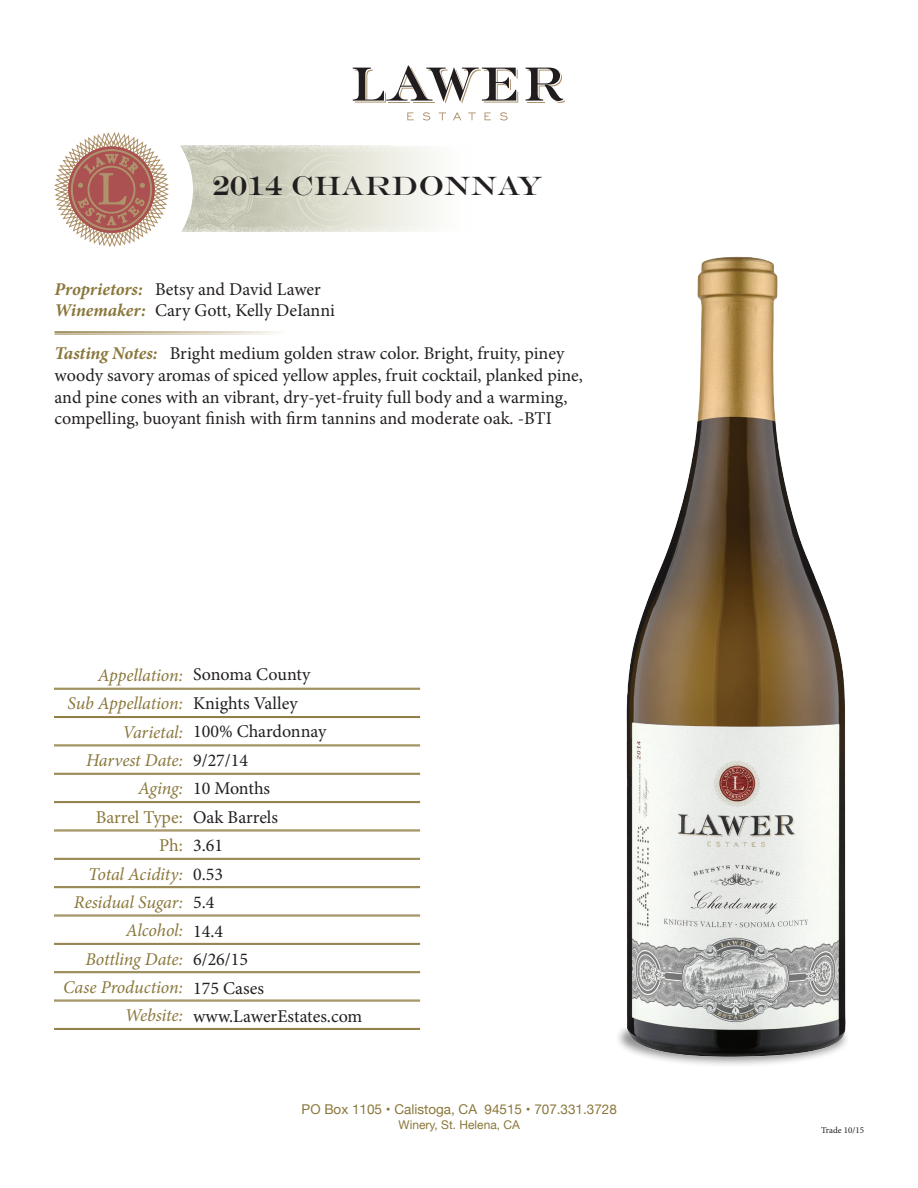
<style>
.page{position:relative;width:918px;height:1188px;background:#fff}
.page>*{position:absolute;margin:0;border:0;box-sizing:border-box;transform-origin:0 0}
.t1{font:27px "Engravers";color:#231f20}
.t2{font:18px/28.5px "Minion Pro";color:#231f20}
.t3{font:italic 18px/28.3px "Minion Pro";letter-spacing:-.01em;color:#8a773b;text-align:right}
.t4{font:18px/28.3px "Minion Pro";letter-spacing:-.005em;color:#8a773b;text-align:right}
.t5{font:13.5px "Helvetica Neue";color:#8a773b}
.t6{font:12px "Helvetica Neue";color:#8a773b}
.t7{font:9px "Minion Pro";color:#231f20}
.s1{font-weight:700;font-style:italic;color:#8a773b}
</style>
<div class="page">
<svg style="left:54px;top:132px;width:381px;height:115px"></svg>
<svg style="left:407px;top:112px;width:7px;height:8px"></svg>
<svg style="left:423px;top:112px;width:7px;height:9px"></svg>
<svg style="left:439px;top:112px;width:7px;height:8px"></svg>
<svg style="left:453px;top:112px;width:8px;height:8px"></svg>
<svg style="left:468px;top:112px;width:8px;height:8px"></svg>
<svg style="left:485px;top:112px;width:6px;height:8px"></svg>
<svg style="left:500px;top:112px;width:8px;height:9px"></svg>
<svg style="left:353px;top:66px;width:165px;height:38px"></svg>
<svg style="left:526px;top:68px;width:39px;height:35px"></svg>
<img style="left:618px;top:256px;width:229px;height:809px">
<hr style="left:54px;top:688px;width:366px;height:1px;background:#8a773b">
<hr style="left:54px;top:689px;width:366px;height:1px;background:#8a773b">
<hr style="left:54px;top:716px;width:366px;height:1px;background:#8a773b">
<hr style="left:54px;top:717px;width:366px;height:1px;background:#8a773b">
<hr style="left:54px;top:745px;width:366px;height:1px;background:#8a773b">
<hr style="left:54px;top:746px;width:366px;height:1px;background:#8a773b">
<hr style="left:54px;top:773px;width:366px;height:1px;background:#8a773b">
<hr style="left:54px;top:774px;width:366px;height:1px;background:#8a773b">
<hr style="left:54px;top:801px;width:366px;height:1px;background:#8a773b">
<hr style="left:54px;top:802px;width:366px;height:1px;background:#8a773b">
<hr style="left:54px;top:830px;width:366px;height:1px;background:#8a773b">
<hr style="left:54px;top:831px;width:366px;height:1px;background:#8a773b">
<hr style="left:54px;top:858px;width:366px;height:1px;background:#8a773b">
<hr style="left:54px;top:859px;width:366px;height:1px;background:#8a773b">
<hr style="left:54px;top:886px;width:366px;height:1px;background:#8a773b">
<hr style="left:54px;top:887px;width:366px;height:1px;background:#8a773b">
<hr style="left:54px;top:915px;width:366px;height:1px;background:#8a773b">
<hr style="left:54px;top:916px;width:366px;height:1px;background:#8a773b">
<hr style="left:54px;top:943px;width:366px;height:1px;background:#8a773b">
<hr style="left:54px;top:944px;width:366px;height:1px;background:#8a773b">
<hr style="left:54px;top:971px;width:366px;height:1px;background:#8a773b">
<hr style="left:54px;top:972px;width:366px;height:1px;background:#8a773b">
<hr style="left:54px;top:1000px;width:366px;height:1px;background:#8a773b">
<hr style="left:54px;top:1001px;width:366px;height:1px;background:#8a773b">
<hr style="left:54px;top:1028px;width:366px;height:1px;background:#8a773b">
<hr style="left:54px;top:1029px;width:366px;height:1px;background:#8a773b">
<h1 class="t1" style="left:212px;top:170px;width:332px">2014 CHARDONNAY</h1>
<p class="t2" style="left:55px;top:278px;width:282px;line-height:21.6px"><span class="s1">Proprietors:</span> Betsy and David Lawer<br><span class="s1">Winemaker:</span> Cary Gott, Kelly DeIanni</p>
<p class="t2" style="left:55px;top:343px;width:530px;line-height:21.6px"><span class="s1">Tasting Notes:</span> Bright medium golden straw color. Bright, fruity, piney woody savory aromas of spiced yellow apples, fruit cocktail, planked pine, and pine cones with an vibrant, dry-yet-fruity full body and a warming, compelling, buoyant finish with firm tannins and moderate oak. -BTI</p>
<p class="t3" style="left:68px;top:661px;width:117px">Appellation:<br>Sub Appellation:<br>Varietal:<br>Harvest Date:<br>Aging:</p>
<p class="t4" style="left:96px;top:803px;width:89px">Barrel Type:<br>Ph:</p>
<p class="t3" style="left:63px;top:860px;width:121px">Total Acidity:<br>Residual Sugar:<br>Alcohol:<br>Bottling Date:<br>Case Production:<br>Website:</p>
<p class="t2" style="left:193px;top:660px;width:171px">Sonoma County<br>Knights Valley<br>100% Chardonnay<br>9/27/14<br>10 Months<br>Oak Barrels<br>3.61<br>0.53<br>5.4<br>14.4<br>6/26/15<br>175 Cases www.LawerEstates.com</p>
<p class="t5" style="left:302px;top:1100px;width:317px">PO Box 1105 • Calistoga, CA 94515 • 707.331.3728</p>
<p class="t6" style="left:399px;top:1116px;width:123px">Winery, St. Helena, CA</p>
<p class="t7" style="left:821px;top:1124px;width:44px">Trade 10/15</p>
</div>
